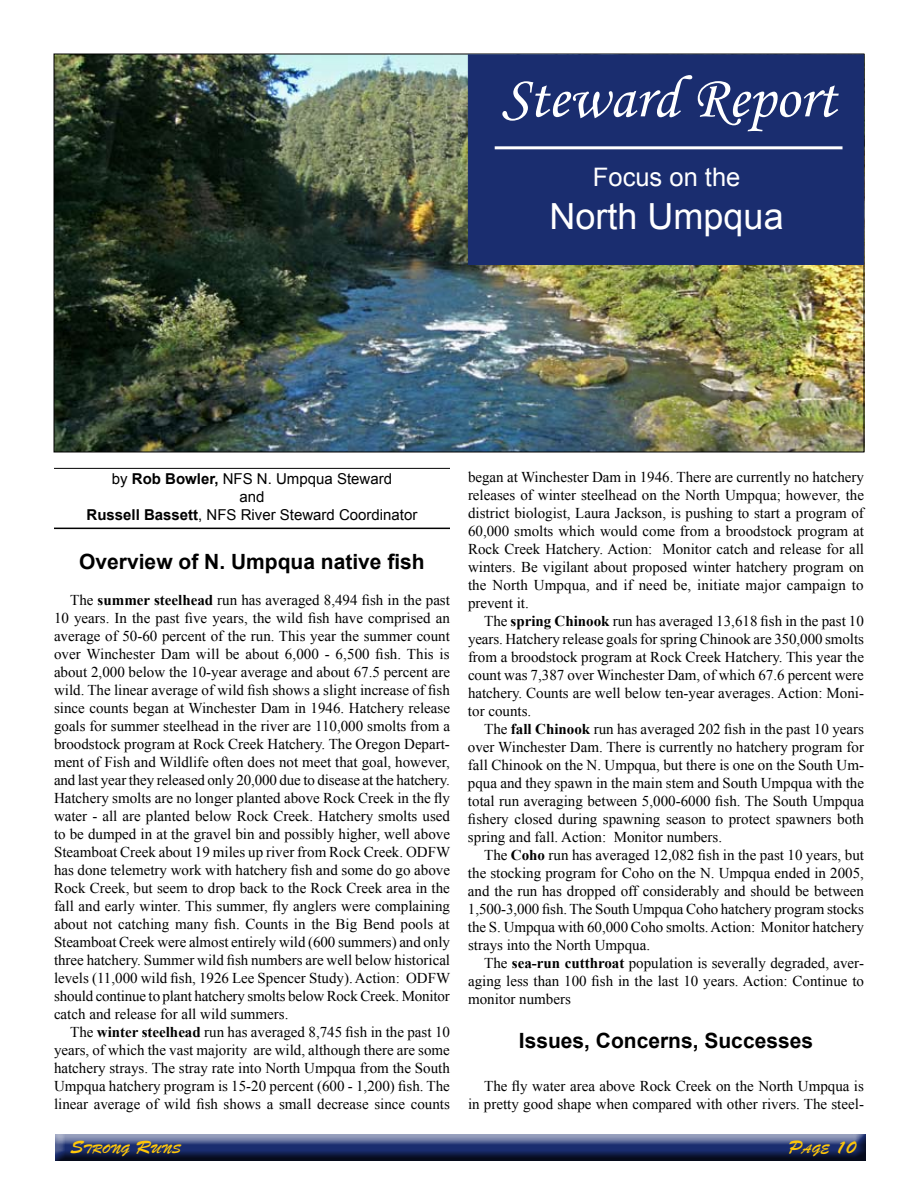
<style>
.page{position:relative;width:918px;height:1188px;background:#fff}
.page>*{position:absolute;margin:0;border:0;box-sizing:border-box;transform-origin:0 0}
.t1{font:60px "Monotype Corsiva";color:#fff}
.t2{font:36px "Arial";color:#fff}
.t3{font:25.5px "Arial";color:#fff}
.t4{font:700 21px "Arial";color:#000}
.t5{font:18px "Brush Script Std";color:#ffc709}
.t6{font:15px/18px "Times New Roman";color:#000;text-align:justify}
.t7{font:15px/18px "Arial";color:#000;text-align:center}
.t8{font:12.6px "Brush Script Std";color:#ffc709}
.s1{font-weight:700}
.s2{font-size:18px}
.s3{font-size:12.6px}
</style>
<div class="page">
<div style="left:53px;top:1133px;width:813px;height:30px;background:#000;opacity:.75"></div>
<hr style="left:54px;top:468px;width:396px;height:1px;background:#000">
<hr style="left:54px;top:528px;width:396px;height:1px;background:#000">
<img style="left:56px;top:56px;width:806px;height:394px">
<div style="left:468px;top:54px;width:396px;height:211px;background:#1a2d6f;border:1px solid #1a2d6f"></div>
<hr style="left:495px;top:146px;width:348px;height:3px;background:#fff">
<h1 class="t1" style="left:501px;top:62px;width:336px">Steward Report</h1>
<h3 class="t3" style="left:593px;top:160px;width:149px">Focus on the</h3>
<h2 class="t2" style="left:550px;top:193px;width:236px">North Umpqua</h2>
<p class="t7" style="left:87px;top:470px;width:332px">by <span class="s1">Rob Bowler,</span> NFS N. Umpqua Steward<br>and<br><span class="s1">Russell Bassett</span>, NFS River Steward Coordinator</p>
<h3 class="t4" style="left:79px;top:548px;width:347px">Overview of N. Umpqua native fish</h3>
<p class="t6" style="left:54px;top:591px;width:398px;text-indent:16px">The <span class="s1">summer steelhead</span> run has averaged 8,494 fish in the past 10 years. In the past five years, the wild fish have comprised an average of 50-60 percent of the run. This year the summer count over Winchester Dam will be about 6,000 - 6,500 fish. This is about 2,000 below the 10-year average and about 67.5 percent are wild. The linear average of wild fish shows a slight increase of fish since counts began at Winchester Dam in 1946. Hatchery release goals for summer steelhead in the river are 110,000 smolts from a broodstock program at Rock Creek Hatchery. The Oregon Depart&shy;ment of Fish and Wildlife often does not meet that goal, however, and last year they released only 20,000 due to disease at the hatchery.<br>Hatchery smolts are no longer planted above Rock Creek in the fly water - all are planted below Rock Creek. Hatchery smolts used to be dumped in at the gravel bin and possibly higher, well above Steamboat Creek about 19 miles up river from Rock Creek. ODFW has done telemetry work with hatchery fish and some do go above Rock Creek, but seem to drop back to the Rock Creek area in the fall and early winter. This summer, fly anglers were complaining about not catching many fish. Counts in the Big Bend pools at Steamboat Creek were almost entirely wild (600 summers) and only three hatchery. Summer wild fish numbers are well below historical levels (11,000 wild fish, 1926 Lee Spencer Study). Action: ODFW should continue to plant hatchery smolts below Rock Creek. Monitor catch and release for all wild summers.</p>
<p class="t6" style="left:54px;top:1023px;width:397px;text-indent:16px">The <span class="s1">winter steelhead</span> run has averaged 8,745 fish in the past 10 years, of which the vast majority are wild, although there are some hatchery strays. The stray rate into North Umpqua from the South Umpqua hatchery program is 15-20 percent (600 - 1,200) fish. The linear average of wild fish shows a small decrease since counts</p>
<p class="t6" style="left:468px;top:468px;width:398px">began at Winchester Dam in 1946. There are currently no hatchery releases of winter steelhead on the North Umpqua; however, the district biologist, Laura Jackson, is pushing to start a program of 60,000 smolts which would come from a broodstock program at Rock Creek Hatchery. Action: Monitor catch and release for all winters. Be vigilant about proposed winter hatchery program on the North Umpqua, and if need be, initiate major campaign to prevent it.</p>
<p class="t6" style="left:468px;top:612px;width:398px;text-indent:16px">The <span class="s1">spring Chinook</span> run has averaged 13,618 fish in the past 10 years. Hatchery release goals for spring Chinook are 350,000 smolts from a broodstock program at Rock Creek Hatchery. This year the count was 7,387 over Winchester Dam, of which 67.6 percent were hatchery. Counts are well below ten-year averages. Action: Moni&shy;tor counts.</p>
<p class="t6" style="left:468px;top:720px;width:398px;text-indent:16px">The <span class="s1">fall Chinook</span> run has averaged 202 fish in the past 10 years over Winchester Dam. There is currently no hatchery program for fall Chinook on the N. Umpqua, but there is one on the South Um&shy;pqua and they spawn in the main stem and South Umpqua with the total run averaging between 5,000-6000 fish. The South Umpqua fishery closed during spawning season to protect spawners both spring and fall. Action: Monitor numbers.</p>
<p class="t6" style="left:468px;top:846px;width:398px;text-indent:16px">The <span class="s1">Coho</span> run has averaged 12,082 fish in the past 10 years, but the stocking program for Coho on the N. Umpqua ended in 2005, and the run has dropped off considerably and should be between 1,500-3,000 fish. The South Umpqua Coho hatchery program stocks the S. Umpqua with 60,000 Coho smolts. Action: Monitor hatchery strays into the North Umpqua.</p>
<p class="t6" style="left:468px;top:954px;width:398px;text-indent:16px">The <span class="s1">sea-run cutthroat</span> population is severally degraded, aver&shy;aging less than 100 fish in the last 10 years. Action: Continue to monitor numbers</p>
<h3 class="t4" style="left:519px;top:1026px;width:296px">Issues, Concerns, Successes</h3>
<p class="t6" style="left:468px;top:1077px;width:397px;text-align:right">The fly water area above Rock Creek on the North Umpqua is<br>in pretty good shape when compared with other rivers. The steel-</p>
<p class="t8" style="left:70px;top:1142px;width:112px"><span class="s2">S</span>TRONG <span class="s2">R</span>UNS</p>
<p class="t5" style="left:789px;top:1137px;width:69px">P<span class="s3">AGE</span> 10</p>
</div>
